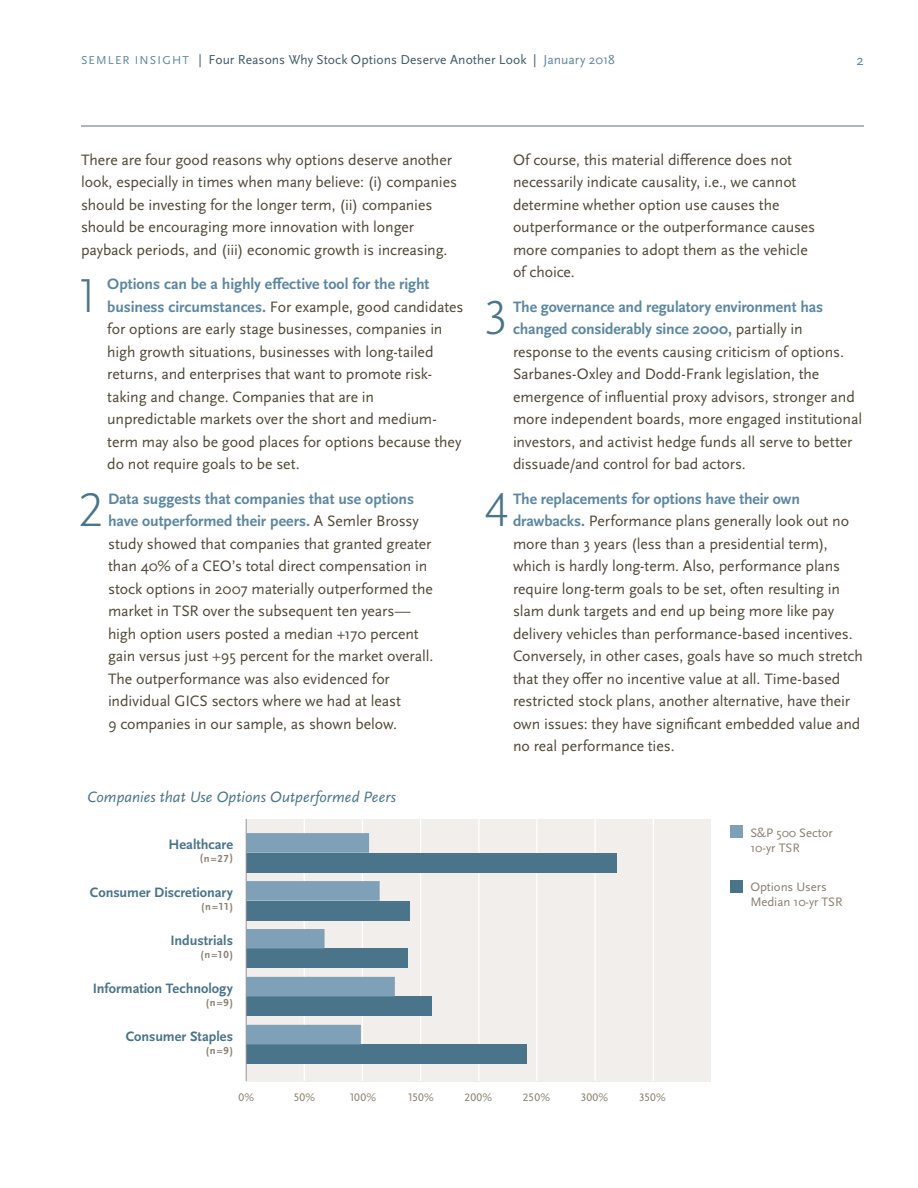
<style>
.page{position:relative;width:918px;height:1188px;background:#fff}
.page>*{position:absolute;margin:0;border:0;box-sizing:border-box;transform-origin:0 0}
.text____after_8pt{font:300 49.8px "Scala Sans Pro";color:#49748a}
.text____after_8pt-2{font:15.75px/22.5px "Scala Sans Pro";letter-spacing:-.005em;color:#504737}
.t1{font:italic 15.6px "Scala Sans Pro";letter-spacing:.005em;color:#49748a}
.t2{font:15px "Scala Sans Pro";color:#5c87a1}
.t3{font:700 14.25px "Scala Sans Pro";color:#49748a}
.running-head{font:13.5px "Scala Sans Pro";letter-spacing:.005em;color:#405968}
.t4{font:12.75px/15.3px "Scala Sans Pro";letter-spacing:-.005em;color:#887f6f}
.t5{font:11.4px "Scala Sans Pro";letter-spacing:.005em;color:#887f6f}
.t6{font:700 10.65px "Scala Sans Pro";color:#887f6f}
.s1{font-size:12px;color:#5c87a1}
.s2{color:#5c87a1}
.s3{font-weight:700;color:#5c87a1}
</style>
<div class="page">
<hr style="left:81px;top:126px;width:783px;height:1px;background:#5b6f7b">
<div style="left:246px;top:819px;width:465px;height:262px;background:#f1eeec"></div>
<hr style="left:362px;top:819px;width:1px;height:262px;background:#fff">
<hr style="left:304px;top:819px;width:1px;height:262px;background:#fff">
<hr style="left:420px;top:819px;width:1px;height:262px;background:#fff">
<hr style="left:478px;top:819px;width:2px;height:262px;background:#fff">
<hr style="left:536px;top:819px;width:2px;height:262px;background:#fff">
<hr style="left:594px;top:819px;width:2px;height:262px;background:#fff">
<hr style="left:653px;top:819px;width:1px;height:262px;background:#fff">
<div style="left:246px;top:1044px;width:281px;height:20px;background:#49748a"></div>
<div style="left:246px;top:996px;width:185px;height:20px;background:#49748a"></div>
<div style="left:246px;top:949px;width:162px;height:19px;background:#49748a"></div>
<div style="left:246px;top:901px;width:164px;height:19px;background:#49748a"></div>
<div style="left:246px;top:853px;width:370px;height:19px;background:#49748a"></div>
<svg style="left:247px;top:833px;width:148px;height:211px"></svg>
<div style="left:730px;top:880px;width:13px;height:13px;background:#49748a"></div>
<div style="left:730px;top:825px;width:13px;height:13px;background:#7ea1b7"></div>
<hr style="left:246px;top:819px;width:1px;height:262px;background:#939598">
<p class="running-head" style="left:81px;top:52px;width:535px"><span class="s1">SEMLER INSIGHT</span> | Four Reasons Why Stock Options Deserve Another Look | <span class="s2">January 2018</span></p>
<p class="t2" style="left:857px;top:51px;width:9px">2</p>
<p class="text____after_8pt-2" style="left:81px;top:148px;width:378px">There are four good reasons why options deserve another look, especially in times when many believe: (i) companies should be investing for the longer term, (ii) companies should be encouraging more innovation with longer payback periods, and (iii) economic growth is increasing.</p>
<p class="text____after_8pt" style="left:78px;top:267px;width:19px">1</p>
<p class="text____after_8pt-2" style="left:107px;top:273px;width:358px"><span class="s3">Options can be a highly effective tool for the right business circumstances.</span> For example, good candidates for options are early stage businesses, companies in high growth situations, businesses with long-tailed returns, and enterprises that want to promote risk&shy;taking and change. Companies that are in unpredictable markets over the short and medium&shy;term may also be good places for options because they do not require goals to be set.</p>
<p class="text____after_8pt" style="left:79px;top:482px;width:26px">2</p>
<p class="text____after_8pt-2" style="left:108px;top:487px;width:327px"><span class="s3">Data suggests that companies that use options have outperformed their peers.</span> A Semler Brossy study showed that companies that granted greater than 40% of a CEO’s total direct compensation in stock options in 2007 materially outperformed the market in TSR over the subsequent ten years— high option users posted a median +170 percent gain versus just +95 percent for the market overall.<br>The outperformance was also evidenced for individual GICS sectors where we had at least<br>9 companies in our sample, as shown below.</p>
<p class="t1" style="left:87px;top:788px;width:310px">Companies that Use Options Outperformed Peers</p>
<p class="t3" style="left:169px;top:836px;width:66px">Healthcare</p>
<p class="t6" style="left:200px;top:852px;width:35px">(n=27)</p>
<p class="t3" style="left:90px;top:884px;width:145px">Consumer Discretionary</p>
<p class="t6" style="left:201px;top:900px;width:33px">(n=11)</p>
<p class="t3" style="left:170px;top:932px;width:64px">Industrials</p>
<p class="t6" style="left:200px;top:948px;width:34px">(n=10)</p>
<p class="t3" style="left:93px;top:980px;width:142px">Information Technology</p>
<p class="t6" style="left:206px;top:996px;width:29px">(n=9)</p>
<p class="t3" style="left:126px;top:1028px;width:109px">Consumer Staples</p>
<p class="t6" style="left:206px;top:1044px;width:29px">(n=9)</p>
<p class="text____after_8pt-2" style="left:513px;top:148px;width:304px">Of course, this material difference does not necessarily indicate causality, i.e., we cannot determine whether option use causes the outperformance or the outperformance causes more companies to adopt them as the vehicle of choice.</p>
<p class="text____after_8pt" style="left:484px;top:290px;width:26px">3</p>
<p class="text____after_8pt-2" style="left:513px;top:295px;width:351px"><span class="s3">The governance and regulatory environment has changed considerably since 2000,</span> partially in response to the events causing criticism of options.<br>Sarbanes-Oxley and Dodd-Frank legislation, the emergence of influential proxy advisors, stronger and more independent boards, more engaged institutional investors, and activist hedge funds all serve to better dissuade/and control for bad actors.</p>
<p class="text____after_8pt" style="left:485px;top:482px;width:25px">4</p>
<p class="text____after_8pt-2" style="left:513px;top:487px;width:351px"><span class="s3">The replacements for options have their own drawbacks.</span> Performance plans generally look out no more than 3 years (less than a presidential term), which is hardly long-term. Also, performance plans require long-term goals to be set, often resulting in slam dunk targets and end up being more like pay delivery vehicles than performance-based incentives.<br>Conversely, in other cases, goals have so much stretch that they offer no incentive value at all. Time-based restricted stock plans, another alternative, have their own issues: they have significant embedded value and no real performance ties.</p>
<p class="t4" style="left:750px;top:825px;width:84px">S&amp;P 500 Sector<br>10-yr TSR</p>
<p class="t4" style="left:750px;top:879px;width:94px">Options Users<br>Median 10-yr TSR</p>
<p class="t5" style="left:239px;top:1091px;width:17px">0%</p>
<p class="t5" style="left:294px;top:1091px;width:23px">50%</p>
<p class="t5" style="left:349px;top:1091px;width:29px">100%</p>
<p class="t5" style="left:407px;top:1091px;width:28px">150%</p>
<p class="t5" style="left:465px;top:1091px;width:29px">200%</p>
<p class="t5" style="left:523px;top:1091px;width:29px">250%</p>
<p class="t5" style="left:581px;top:1091px;width:29px">300%</p>
<p class="t5" style="left:639px;top:1091px;width:28px">350%</p>
</div>
